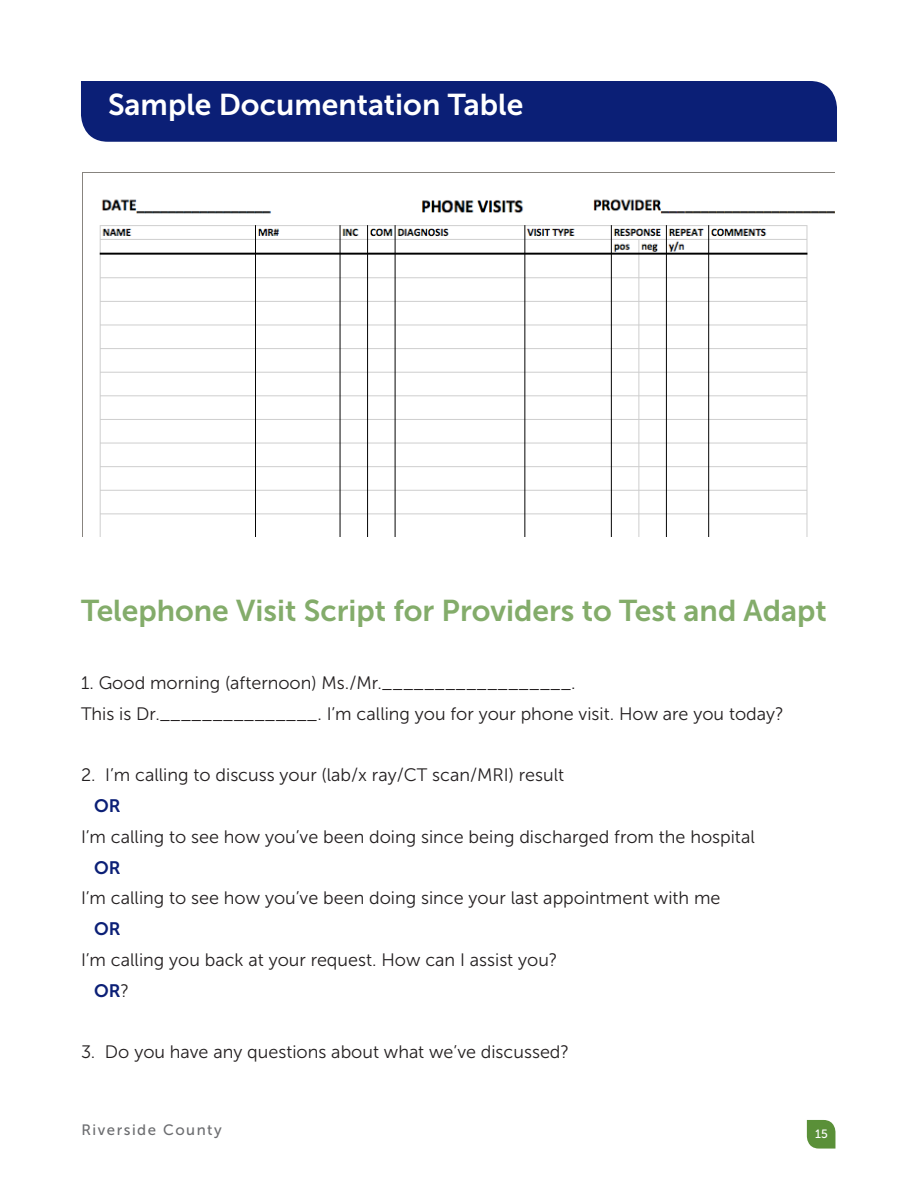
<style>
.page{position:relative;width:918px;height:1188px;background:#fff}
.page>*{position:absolute;margin:0;border:0;box-sizing:border-box;transform-origin:0 0}
.body{font:30px "Museo Sans 700";color:#83ac6a}
.t1{font:30px "Museo Sans 700";color:#fff}
.body-2{font:18px "Museo Sans 300";color:#231f20}
.body-3{font:18px "Museo Sans 700";color:#0b1f76}
.t2{font:15px "Museo Sans 500";letter-spacing:.1em;color:#6c6d70}
.t3{font:12px "Museo Sans 500";color:#fff}
.s1{font-family:"Museo Sans 300";color:#231f20}
</style>
<div class="page">
<svg style="left:807px;top:1120px;width:28px;height:29px"></svg>
<div style="left:81px;top:81px;width:756px;height:61px;background:#0b1f76"></div>
<img style="left:82px;top:172px;width:753px;height:365px">
<p class="t1" style="left:108px;top:87px;width:417px">Sample Documentation Table</p>
<p class="body" style="left:81px;top:594px;width:747px">Telephone Visit Script for Providers to Test and Adapt</p>
<p class="body-2" style="left:81px;top:673px;width:496px">1. Good morning (afternoon) Ms./Mr.__________________.</p>
<p class="body-2" style="left:81px;top:704px;width:704px">This is Dr._______________. I’m calling you for your phone visit. How are you today?</p>
<p class="body-2" style="left:81px;top:765px;width:485px">2. I’m calling to discuss your (lab/x ray/CT scan/MRI) result</p>
<p class="body-3" style="left:94px;top:796px;width:28px">OR</p>
<p class="body-2" style="left:81px;top:827px;width:675px">I’m calling to see how you’ve been doing since being discharged from the hospital</p>
<p class="body-3" style="left:94px;top:857px;width:28px">OR</p>
<p class="body-2" style="left:81px;top:888px;width:641px">I’m calling to see how you’ve been doing since your last appointment with me</p>
<p class="body-3" style="left:94px;top:919px;width:28px">OR</p>
<p class="body-2" style="left:81px;top:950px;width:478px">I’m calling you back at your request. How can I assist you?</p>
<p class="body-3" style="left:94px;top:980px;width:37px">OR<span class="s1">?</span></p>
<p class="body-2" style="left:81px;top:1042px;width:490px">3. Do you have any questions about what we’ve discussed?</p>
<p class="t2" style="left:82px;top:1122px;width:142px">Riverside County</p>
<p class="t3" style="left:815px;top:1127px;width:14px">15</p>
</div>
